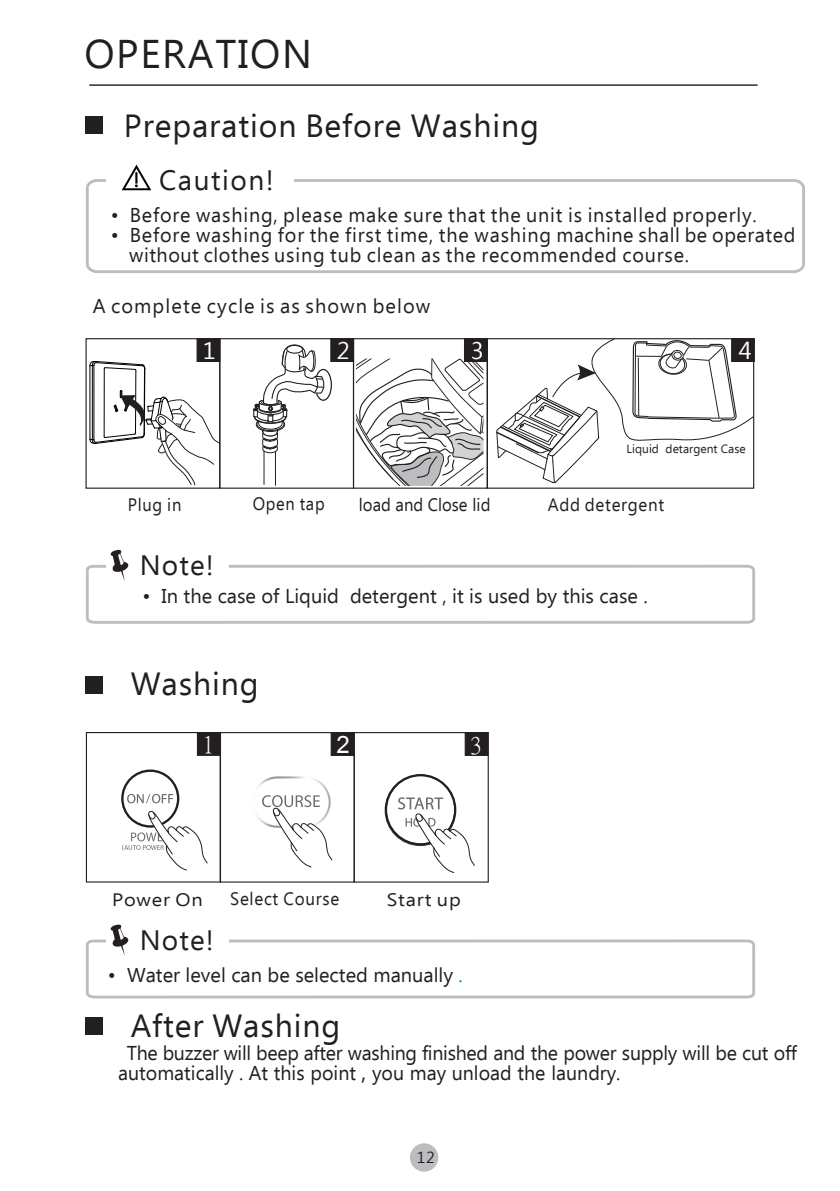
<style>
.page{position:relative;width:840px;height:1191px;background:#fff}
.page>*{position:absolute;margin:0;border:0;box-sizing:border-box;transform-origin:0 0}
.t1{font:40px "Ebrima";letter-spacing:.04em;color:#231f20}
.t2{font:32px "Ebrima";letter-spacing:.025em;color:#231f20}
.t3{font:28px "Ebrima";letter-spacing:.05em;color:#231f20}
.t4{font:24px "Ebrima";color:#fff}
.t5{font:24px "P Ming Li U";color:#fff}
.t6{font:24px "Arial";color:#fff}
.t7{font:20px/20px "Ebrima";letter-spacing:.025em;color:#231f20}
.t8{font:20px/20px "Ebrima";letter-spacing:-.015em;color:#231f20}
.t9{font:20px "Ebrima";color:#231f20}
.t10{font:20px "Ebrima";letter-spacing:.055em;color:#231f20}
.t11{font:18px "Ebrima";color:#231f20;scale:.92 1}
.t12{font:18px "Ebrima";letter-spacing:.04em;color:#231f20;scale:1.11 1}
.t13{font:18px "Ebrima";letter-spacing:.04em;color:#231f20;scale:.94 1}
.t14{font:18px "Ebrima";letter-spacing:.04em;color:#231f20;scale:.95 1}
.t15{font:18px "Ebrima";letter-spacing:.04em;color:#231f20;scale:.91 1}
.t16{font:18px "Ebrima";letter-spacing:.04em;color:#231f20;scale:.92 1}
.t17{font:16px "Ebrima";color:#231f20}
.t18{font:12px "Ebrima";color:#231f20}
.s1{color:#00a54f}
.s2{font-family:"Microsoft Ya Hei"}
</style>
<div class="page">
<img style="left:269px;top:776px;width:35px;height:2px">
<svg style="left:86px;top:179px;width:719px;height:94px"></svg>
<div style="left:106px;top:173px;width:188px;height:20px;background:#fff"></div>
<div style="left:219px;top:338px;width:135px;height:151px;border:1px solid #231f20"></div>
<div style="left:85px;top:338px;width:135px;height:151px;border:1px solid #231f20"></div>
<hr style="left:135px;top:370px;width:1px;height:63px;background:#000">
<hr style="left:104px;top:369px;width:1px;height:67px;background:#000">
<hr style="left:89px;top:366px;width:1px;height:73px;background:#000">
<hr style="left:144px;top:368px;width:1px;height:66px;background:#000">
<hr style="left:92px;top:365px;width:1px;height:75px;background:#000">
<hr style="left:93px;top:365px;width:1px;height:75px;background:#000">
<svg style="left:89px;top:361px;width:56px;height:11px"></svg>
<svg style="left:89px;top:390px;width:131px;height:95px"></svg>
<div style="left:353px;top:338px;width:134px;height:151px;border:1px solid #231f20"></div>
<div style="left:486px;top:338px;width:267px;height:151px;border:1px solid #231f20"></div>
<div style="left:196px;top:338px;width:24px;height:24px;background:#231f20;border:1px solid #231f20"></div>
<div style="left:330px;top:338px;width:24px;height:24px;background:#231f20"></div>
<div style="left:463px;top:338px;width:24px;height:24px;background:#231f20;border:1px solid #231f20"></div>
<div style="left:730px;top:338px;width:24px;height:24px;background:#231f20"></div>
<svg style="left:121px;top:769px;width:86px;height:101px"></svg>
<div style="left:86px;top:732px;width:135px;height:150px;border:1px solid #231f20"></div>
<div style="left:197px;top:732px;width:24px;height:24px;background:#231f20;border:1px solid #231f20"></div>
<div style="left:409px;top:1143px;width:29px;height:28px;background:#bcbdc0;border-radius:50%"></div>
<div style="left:85px;top:676px;width:17px;height:17px;background:#231f20"></div>
<div style="left:85px;top:116px;width:17px;height:17px;background:#231f20"></div>
<div style="left:85px;top:1017px;width:17px;height:17px;background:#231f20"></div>
<svg style="left:253px;top:342px;width:79px;height:144px"></svg>
<svg style="left:356px;top:358px;width:127px;height:128px"></svg>
<div style="left:353px;top:732px;width:135px;height:150px;border:1px solid #231f20"></div>
<svg style="left:384px;top:774px;width:90px;height:99px"></svg>
<div style="left:464px;top:732px;width:24px;height:24px;background:#231f20;border:1px solid #231f20"></div>
<hr style="left:89px;top:84px;width:668px;height:2px;background:#231f20">
<svg style="left:122px;top:165px;width:29px;height:25px"></svg>
<div style="left:219px;top:732px;width:135px;height:150px;border:1px solid #231f20"></div>
<svg style="left:257px;top:778px;width:75px;height:89px"></svg>
<div style="left:330px;top:732px;width:24px;height:24px;background:#231f20;border:1px solid #231f20"></div>
<svg style="left:86px;top:939px;width:669px;height:60px"></svg>
<div style="left:106px;top:932px;width:123px;height:21px;background:#fff"></div>
<svg style="left:111px;top:924px;width:17px;height:32px"></svg>
<svg style="left:86px;top:564px;width:669px;height:60px"></svg>
<div style="left:106px;top:558px;width:123px;height:20px;background:#fff"></div>
<svg style="left:111px;top:550px;width:17px;height:31px"></svg>
<svg style="left:495px;top:206px;width:258px;height:277px"></svg>
<h1 class="t1" style="left:84px;top:25px;width:229px">OPERATION</h1>
<h2 class="t2" style="left:124px;top:103px;width:416px">Preparation Before Washing</h2>
<p class="t7" style="left:111px;top:206px;width:10px">• •</p>
<h3 class="t3" style="left:159px;top:160px;width:116px">Caution!</h3>
<p class="t7" style="left:130px;top:206px;width:666px">Before washing, please make sure that the unit is installed properly.<br>Before washing for the first time, the washing machine shall be operated</p>
<p class="t7" style="left:129px;top:246px;width:561px">without clothes using tub clean as the recommended course.</p>
<p class="t10" style="left:93px;top:291px;width:339px">A complete cycle is as shown below</p>
<p class="t4" style="left:203px;top:333px;width:14px">1</p>
<p class="t4" style="left:337px;top:333px;width:14px">2</p>
<p class="t4" style="left:470px;top:333px;width:14px">3</p>
<p class="t4" style="left:738px;top:333px;width:14px">4</p>
<p class="t18" style="left:626px;top:440px;width:121px">Liquid detargent Case</p>
<p class="t16" style="left:128px;top:492px;width:60px">Plug in</p>
<p class="t15" style="left:253px;top:491px;width:80px">Open tap</p>
<p class="t13" style="left:547px;top:492px;width:125px">Add detergent</p>
<p class="t11" style="left:359px;top:492px;width:144px">load and Close lid</p>
<h3 class="t3" style="left:140px;top:545px;width:76px">Note!</h3>
<p class="t9" style="left:142px;top:581px;width:506px">• In the case of Liquid detergent , it is used by this case .</p>
<h2 class="t2" style="left:131px;top:661px;width:129px">Washing</h2>
<p class="t5" style="left:202px;top:733px;width:13px">1</p>
<p class="t6" style="left:336px;top:728px;width:15px">2</p>
<p class="t5" style="left:470px;top:733px;width:13px">3</p>
<p class="t14" style="left:230px;top:885px;width:116px">Select Course</p>
<p class="t12" style="left:112px;top:886px;width:83px">Power On</p>
<p class="t12" style="left:386px;top:886px;width:68px">Start up</p>
<h3 class="t3" style="left:140px;top:920px;width:76px">Note!</h3>
<p class="t9" style="left:108px;top:960px;width:356px">• Water level can be selected manually <span class="s1">.</span></p>
<h2 class="t2" style="left:131px;top:1003px;width:211px">After Washing</h2>
<p class="t8" style="left:118px;top:1044px;width:680px;text-indent:9px">The buzzer will beep after washing finished and the power supply will be cut off automatically . At this point <span class="s2">,</span> you may unload the laundry.</p>
<p class="t17" style="left:416px;top:1145px;width:20px">1 02</p>
</div>
